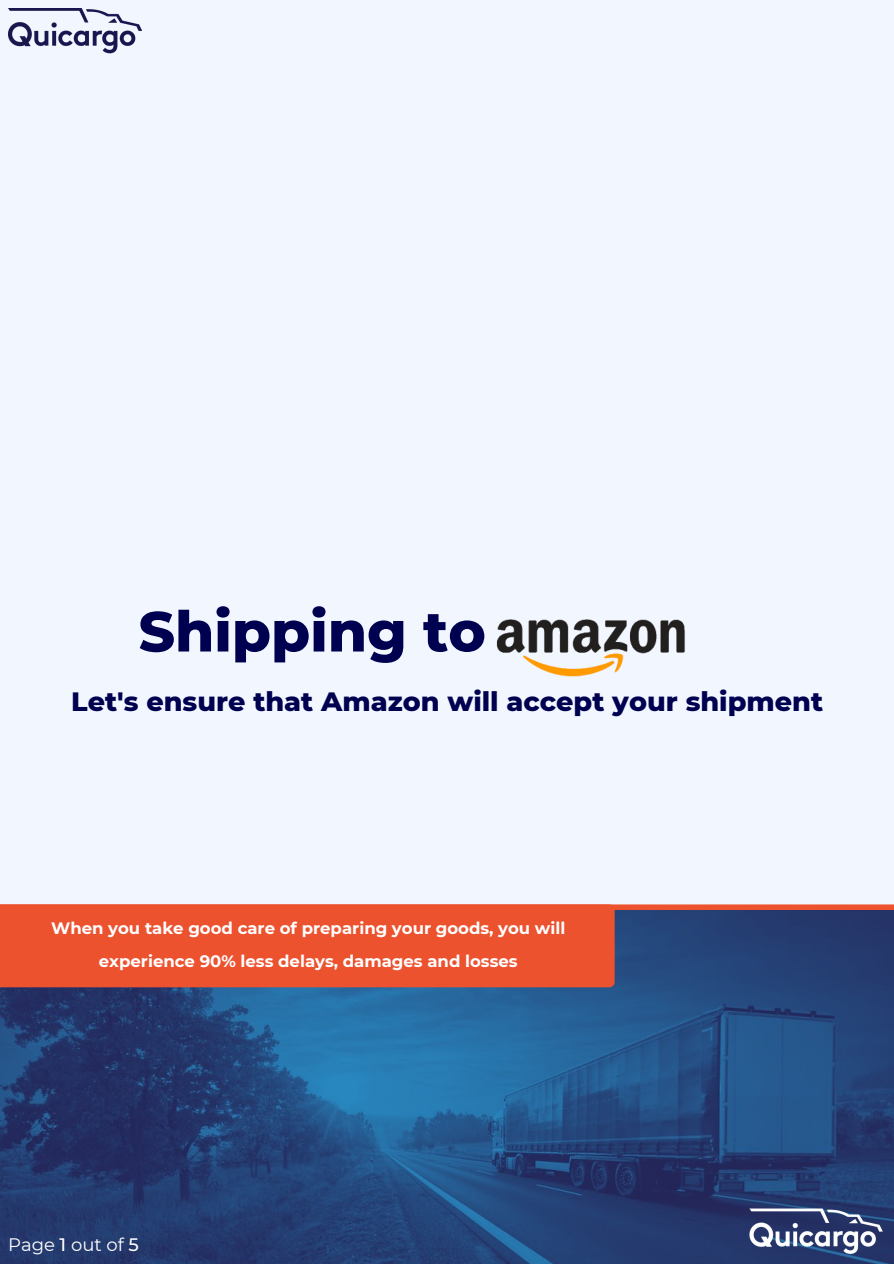
<style>
.page{position:relative;width:894px;height:1264px;background:#fff}
.page>*{position:absolute;margin:0;border:0;box-sizing:border-box;transform-origin:0 0}
.t1{font:800 56.25px "Montserrat";color:#000050}
.t2{font:800 27px "Montserrat";color:#000050}
.t3{font:18px "Montserrat";color:#fff}
.t4{font:700 16.5px/32.7px "Montserrat";color:#fff;text-align:center}
.s1{font-weight:500}
</style>
<div class="page">
<div style="left:0;top:0;width:893px;height:1263px;background:#f2f6fe"></div>
<img style="left:9px;top:9px;width:132px;height:45px">
<img style="left:496px;top:619px;width:189px;height:58px">
<div style="left:0;top:904px;width:893px;height:6px;background:#ed522f"></div>
<img style="left:0;top:910px;width:893px;height:353px">
<div style="left:0;top:904px;width:614px;height:83px;background:#ed522f"></div>
<img style="left:743px;top:1199px;width:142px;height:57px">
<p class="t1" style="left:138px;top:597px;width:349px">Shipping to</p>
<p class="t2" style="left:71px;top:685px;width:753px">Let's ensure that Amazon will accept your shipment</p>
<p class="t4" style="left:51px;top:912px;width:515px">When you take good care of preparing your goods, you will experience 90% less delays, damages and losses</p>
<p class="t3" style="left:8px;top:1233px;width:132px">Page <span class="s1">1</span> out of <span class="s1">5</span></p>
</div>
